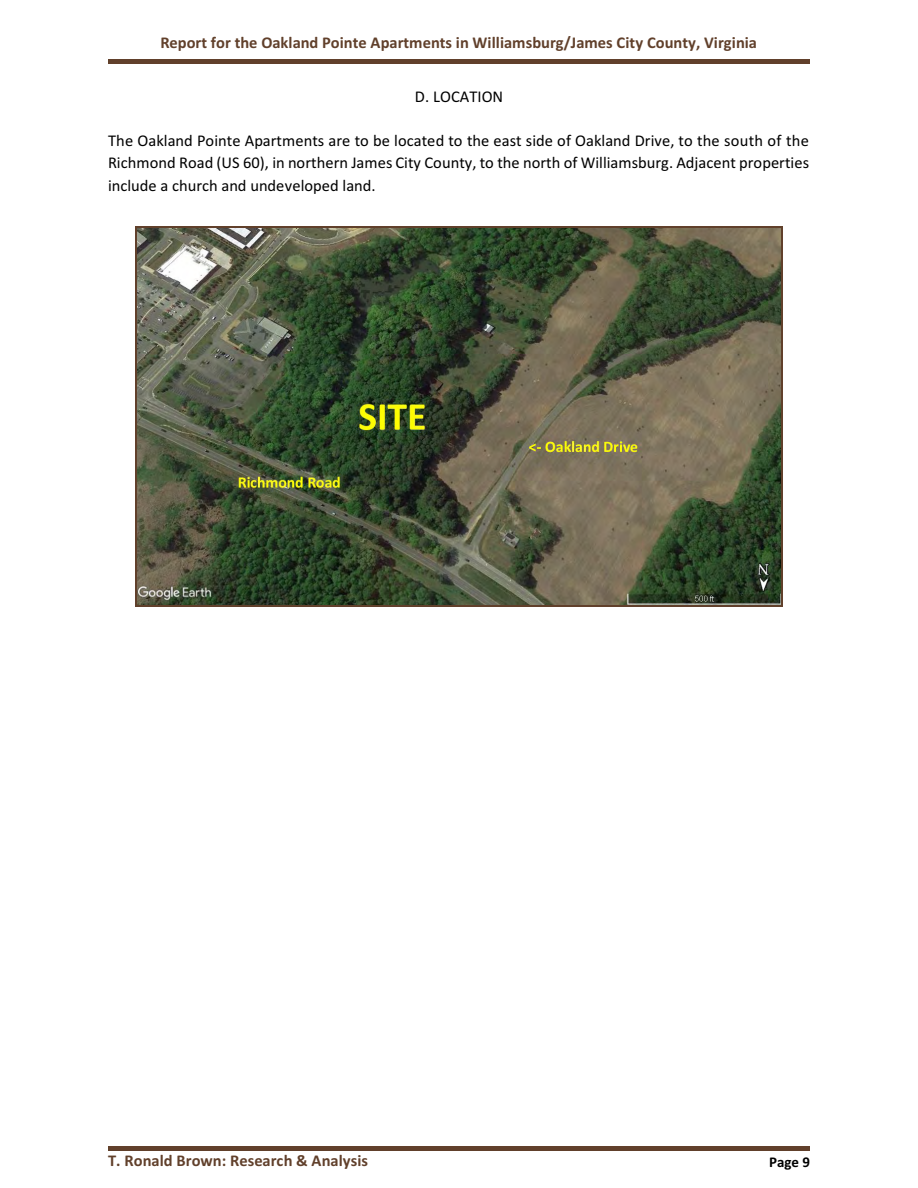
<style>
.page{position:relative;width:918px;height:1188px;background:#fff}
.page>*{position:absolute;margin:0;border:0;box-sizing:border-box;transform-origin:0 0}
.t1{font:16.5px/22.4px "Calibri";color:#000;text-align:justify}
.t2{font:700 16.5px "Calibri";color:#61402b}
.t3{font:700 15px "Calibri";color:#000}
</style>
<div class="page">
<div style="left:108px;top:59px;width:702px;height:5px;background:#61402b"></div>
<img style="left:136px;top:228px;width:646px;height:377px">
<hr style="left:135px;top:226px;width:1px;height:380px;background:#61402b">
<hr style="left:782px;top:226px;width:1px;height:380px;background:#61402b">
<hr style="left:135px;top:226px;width:648px;height:2px;background:#61402b">
<hr style="left:135px;top:605px;width:648px;height:1px;background:#61402b">
<hr style="left:108px;top:1146px;width:702px;height:4px;background:#61402b">
<p class="t2" style="left:160px;top:36px;width:598px">Report for the Oakland Pointe Apartments in Williamsburg/James City County, Virginia</p>
<p class="t1" style="left:415px;top:86px;width:90px">D. LOCATION</p>
<p class="t1" style="left:108px;top:131px;width:703px">The Oakland Pointe Apartments are to be located to the east side of Oakland Drive, to the south of the Richmond Road (US 60), in northern James City County, to the north of Williamsburg. Adjacent properties include a church and undeveloped land.</p>
<p class="t2" style="left:108px;top:1154px;width:262px">T. Ronald Brown: Research &amp; Analysis</p>
<p class="t3" style="left:769px;top:1156px;width:42px">Page 9</p>
</div>
